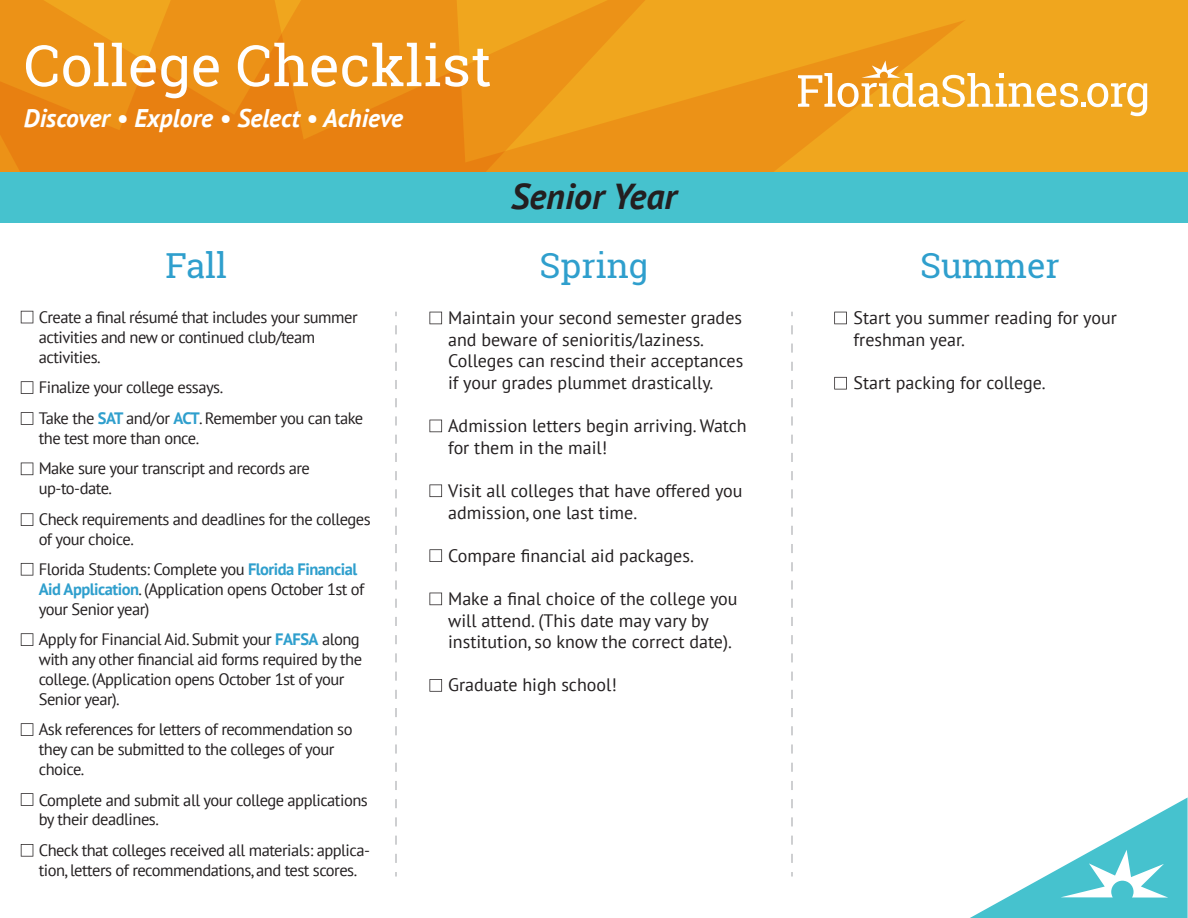
<style>
.page{position:relative;width:1188px;height:918px;background:#fff}
.page>*{position:absolute;margin:0;border:0;box-sizing:border-box;transform-origin:0 0}
.t1{font:57px "Roboto Slab";color:#fff}
.t2{font:italic 700 36px "PT Sans";color:#231f20}
.t3{font:34.5px "Roboto Slab";color:#2f9fcd}
.t4{font:italic 700 25.5px "PT Sans";color:#fff}
.t5{font:18px/21.6px "PT Sans";color:#231f20}
.t6{font:16.5px/19.8px "PT Sans";letter-spacing:-.03em;color:#231f20}
.s1{font-weight:700;color:#2f9fcd}
</style>
<div class="page">
<div style="left:0;top:172px;width:1188px;height:51px;background:#46c2ce"></div>
<div style="left:0;top:0;width:1188px;height:172px;background:#f0a61e"></div>
<svg style="left:0;top:0;width:965px;height:172px;fill:#ec9217"></svg>
<svg style="left:798px;top:61px;width:349px;height:55px"></svg>
<svg style="left:395px;top:325px;width:2px;height:552px"></svg>
<svg style="left:791px;top:325px;width:2px;height:552px"></svg>
<svg style="left:21px;top:311px;width:12px;height:12px"></svg>
<svg style="left:21px;top:381px;width:12px;height:13px"></svg>
<svg style="left:21px;top:412px;width:12px;height:13px"></svg>
<svg style="left:21px;top:463px;width:12px;height:12px"></svg>
<svg style="left:21px;top:513px;width:12px;height:13px"></svg>
<svg style="left:21px;top:563px;width:12px;height:13px"></svg>
<svg style="left:21px;top:633px;width:12px;height:13px"></svg>
<svg style="left:21px;top:723px;width:12px;height:13px"></svg>
<svg style="left:21px;top:793px;width:12px;height:13px"></svg>
<svg style="left:21px;top:844px;width:12px;height:13px"></svg>
<svg style="left:429px;top:549px;width:13px;height:13px"></svg>
<svg style="left:429px;top:484px;width:13px;height:13px"></svg>
<svg style="left:429px;top:420px;width:13px;height:12px"></svg>
<svg style="left:429px;top:312px;width:13px;height:12px"></svg>
<svg style="left:429px;top:593px;width:13px;height:12px"></svg>
<svg style="left:429px;top:679px;width:13px;height:13px"></svg>
<svg style="left:834px;top:312px;width:13px;height:12px"></svg>
<svg style="left:834px;top:377px;width:13px;height:12px"></svg>
<svg style="left:970px;top:797px;width:218px;height:121px"></svg>
<h1 class="t1" style="left:24px;top:26px;width:469px">College Checklist</h1>
<h3 class="t4" style="left:24px;top:101px;width:381px">Discover • Explore • Select • Achieve</h3>
<h2 class="t2" style="left:511px;top:172px;width:167px">Senior Year</h2>
<h3 class="t3" style="left:165px;top:242px;width:63px">Fall</h3>
<h3 class="t3" style="left:539px;top:242px;width:111px">Spring</h3>
<h3 class="t3" style="left:920px;top:242px;width:141px">Summer</h3>
<p class="t6" style="left:39px;top:307px;width:320px">Create a final résumé that includes your summer activities and new or continued club/team activities.</p>
<p class="t6" style="left:39px;top:372px;width:326px;line-height:30.6px">Finalize your college essays.<br>Take the <span class="s1">SAT</span> and/or <span class="s1">ACT</span>. Remember you can take</p>
<p class="t6" style="left:39px;top:422px;width:273px;line-height:30.6px">the test more than once.<br>Make sure your transcript and records are</p>
<p class="t6" style="left:39px;top:473px;width:333px;line-height:30.6px">up-to-date.<br>Check requirements and deadlines for the colleges</p>
<p class="t6" style="left:39px;top:523px;width:320px;line-height:30.6px">of your choice.<br>Florida Students: Complete you <span class="s1">Florida Financial</span></p>
<p class="t6" style="left:39px;top:579px;width:327px"><span class="s1">Aid Application</span>. (Application opens October 1st of your Senior year)</p>
<p class="t6" style="left:39px;top:629px;width:325px">Apply for Financial Aid. Submit your <span class="s1">FAFSA</span> along with any other financial aid forms required by the college. (Application opens October 1st of your Senior year).</p>
<p class="t6" style="left:39px;top:719px;width:315px">Ask references for letters of recommendation so they can be submitted to the colleges of your choice.</p>
<p class="t6" style="left:39px;top:790px;width:331px">Complete and submit all your college applications by their deadlines.</p>
<p class="t6" style="left:39px;top:840px;width:333px">Check that colleges received all materials: applica&shy;tion, letters of recommendations, and test scores.</p>
<p class="t5" style="left:448px;top:307px;width:297px">Maintain your second semester grades and beware of senioritis/laziness.<br>Colleges can rescind their acceptances if your grades plummet drastically.</p>
<p class="t5" style="left:448px;top:415px;width:300px">Admission letters begin arriving. Watch for them in the mail!</p>
<p class="t5" style="left:448px;top:480px;width:296px">Visit all colleges that have offered you admission, one last time.</p>
<p class="t5" style="left:448px;top:544px;width:247px">Compare financial aid packages.</p>
<p class="t5" style="left:448px;top:588px;width:291px">Make a final choice of the college you will attend. (This date may vary by institution, so know the correct date).</p>
<p class="t5" style="left:448px;top:674px;width:170px">Graduate high school!</p>
<p class="t5" style="left:854px;top:307px;width:265px">Start you summer reading for your freshman year.</p>
<p class="t5" style="left:854px;top:372px;width:194px">Start packing for college.</p>
</div>
